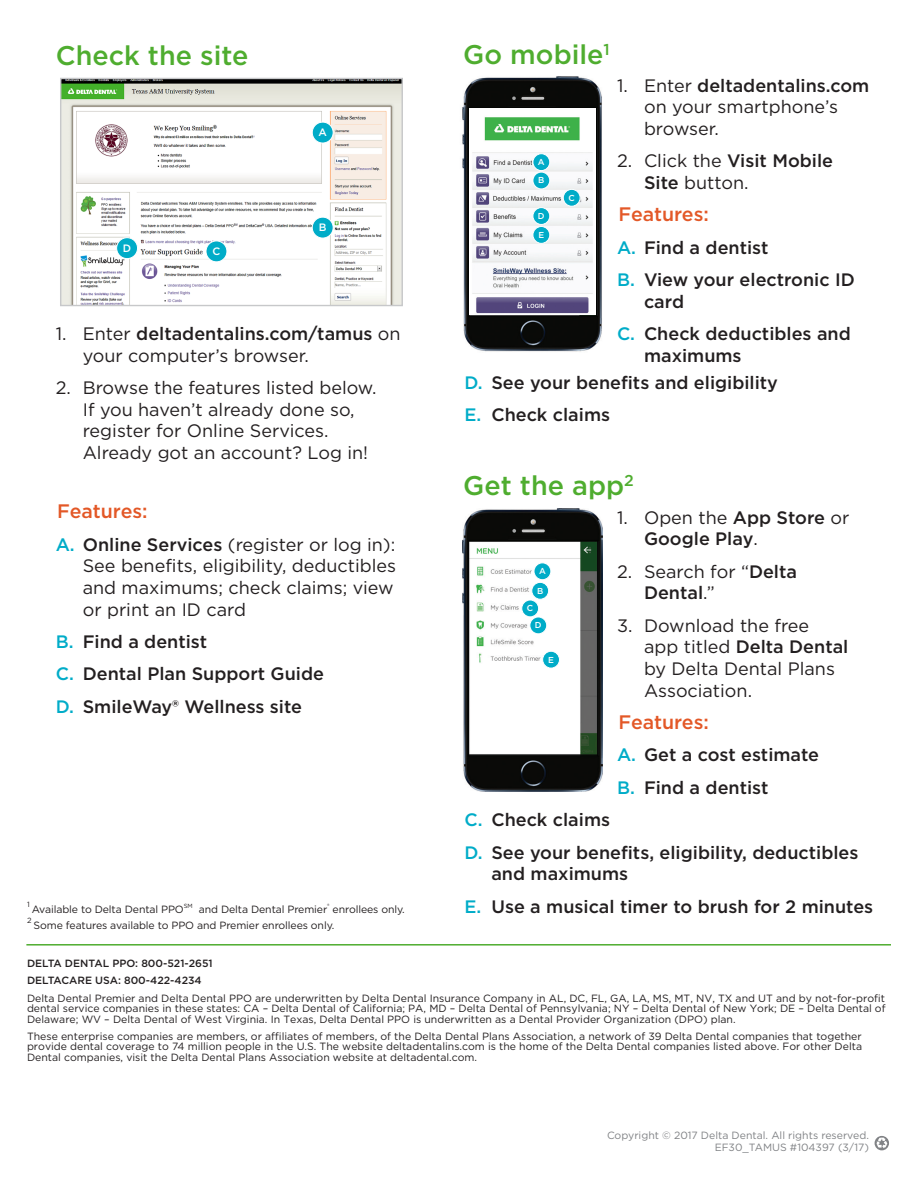
<style>
.page{position:relative;width:918px;height:1188px;background:#fff}
.page>*{position:absolute;margin:0;border:0;box-sizing:border-box;transform-origin:0 0}
.SubHead{font:500 27px "Gotham";color:#4fad2f}
.Features{font:500 19.5px "Gotham";color:#e35827}
.t1{font:18px/21.6px "Gotham";color:#231f20}
.t2{font:500 18px/21.6px "Gotham";color:#231f20}
.t3{font:500 10.65px "Gotham";color:#fff}
.ContactInfo{font:10.5px/10.5px "Gotham";letter-spacing:-.01em;color:#231f20;text-align:justify}
.t4{font:10.5px "Gotham";color:#808285}
.ContactInfo-2{font:500 10.5px "Gotham";color:#231f20}
.t5{font:500 8.55px "Gotham";color:#fff}
.t6{font:7.5px "Gotham";color:#231f20}
.s1{font-weight:500}
.s2{font-weight:500;color:#00acc8}
.s3{color:#00acc8}
.s4{font-weight:400}
</style>
<div class="page">
<svg style="left:875px;top:1136px;width:14px;height:14px"></svg>
<img style="left:62px;top:80px;width:339px;height:224px">
<div style="left:60px;top:78px;width:343px;height:228px;border:1px solid #c7c8ca"></div>
<div style="left:312px;top:122px;width:21px;height:21px;background:#00acc8;border-radius:50%"></div>
<div style="left:312px;top:122px;width:22px;height:21px;border:1px solid #fff;border-radius:50%"></div>
<div style="left:312px;top:217px;width:21px;height:21px;background:#00acc8;border-radius:50%"></div>
<div style="left:312px;top:217px;width:22px;height:22px;border:1px solid #fff;border-radius:50%"></div>
<div style="left:206px;top:241px;width:21px;height:21px;background:#00acc8;border-radius:50%"></div>
<div style="left:206px;top:240px;width:21px;height:22px;border:1px solid #fff;border-radius:50%"></div>
<div style="left:117px;top:238px;width:21px;height:21px;background:#00acc8;border-radius:50%"></div>
<div style="left:116px;top:237px;width:22px;height:22px;border:1px solid #fff;border-radius:50%"></div>
<hr style="left:26px;top:944px;width:865px;height:2px;background:#4fad2f">
<img style="left:462px;top:76px;width:140px;height:276px">
<img style="left:469px;top:109px;width:126px;height:206px">
<div style="left:533px;top:154px;width:17px;height:17px;background:#00acc8;border-radius:50%"></div>
<div style="left:533px;top:153px;width:17px;height:18px;border:1px solid #fff;border-radius:50%"></div>
<div style="left:533px;top:172px;width:17px;height:17px;background:#00acc8;border-radius:50%"></div>
<div style="left:533px;top:172px;width:17px;height:17px;border:1px solid #fff;border-radius:50%"></div>
<div style="left:563px;top:189px;width:17px;height:17px;background:#00acc8;border-radius:50%"></div>
<div style="left:563px;top:189px;width:17px;height:18px;border:1px solid #fff;border-radius:50%"></div>
<div style="left:533px;top:208px;width:17px;height:16px;background:#00acc8;border-radius:50%"></div>
<div style="left:533px;top:207px;width:17px;height:18px;border:1px solid #fff;border-radius:50%"></div>
<div style="left:533px;top:226px;width:17px;height:17px;background:#00acc8;border-radius:50%"></div>
<div style="left:533px;top:226px;width:17px;height:18px;border:1px solid #fff;border-radius:50%"></div>
<img style="left:462px;top:508px;width:141px;height:284px">
<div style="left:534px;top:563px;width:17px;height:17px;background:#00acc8;border-radius:50%"></div>
<div style="left:534px;top:562px;width:17px;height:18px;border:1px solid #fff;border-radius:50%"></div>
<div style="left:530px;top:617px;width:17px;height:17px;background:#00acc8;border-radius:50%"></div>
<div style="left:530px;top:617px;width:17px;height:17px;border:1px solid #fff;border-radius:50%"></div>
<div style="left:522px;top:600px;width:17px;height:17px;background:#00acc8;border-radius:50%"></div>
<div style="left:521px;top:600px;width:18px;height:17px;border:1px solid #fff;border-radius:50%"></div>
<div style="left:532px;top:582px;width:17px;height:17px;background:#00acc8;border-radius:50%"></div>
<div style="left:531px;top:582px;width:18px;height:18px;border:1px solid #fff;border-radius:50%"></div>
<div style="left:543px;top:651px;width:17px;height:17px;background:#00acc8;border-radius:50%"></div>
<div style="left:542px;top:651px;width:18px;height:17px;border:1px solid #fff;border-radius:50%"></div>
<p class="SubHead" style="left:56px;top:38px;width:194px">Check the site</p>
<p class="t3" style="left:123px;top:241px;width:10px">D</p>
<p class="t3" style="left:212px;top:244px;width:9px">C</p>
<p class="t3" style="left:318px;top:125px;width:10px">A</p>
<p class="t3" style="left:319px;top:220px;width:9px">B</p>
<p class="t1" style="left:83px;top:323px;width:319px;text-indent:-27px">1. Enter <span class="s1">deltadentalins.com/tamus</span> on your computer’s browser.</p>
<p class="t1" style="left:83px;top:377px;width:295px;text-indent:-27px">2. Browse the features listed below.<br>If you haven’t already done so, register for Online Services.<br>Already got an account? Log in!</p>
<p class="Features" style="left:57px;top:499px;width:92px">Features:</p>
<p class="t1" style="left:83px;top:533px;width:315px;text-indent:-27px"><span class="s2">A.</span> <span class="s1">Online Services</span> (register or log in):<br>See benefits, eligibility, deductibles and maximums; check claims; view or print an ID card</p>
<p class="t2" style="left:56px;top:631px;width:153px"><span class="s3">B.</span> Find a dentist</p>
<p class="t2" style="left:56px;top:663px;width:270px"><span class="s3">C.</span> Dental Plan Support Guide</p>
<p class="t2" style="left:56px;top:695px;width:248px"><span class="s3">D.</span> SmileWay® Wellness site</p>
<p class="t6" style="left:27px;top:899px;width:4px">1</p>
<p class="ContactInfo" style="left:32px;top:903px;width:375px">Available to Delta Dental PPO<sup>SM</sup> and Delta Dental Premier<sup>®</sup> enrollees only.</p>
<p class="t6" style="left:27px;top:915px;width:6px">2</p>
<p class="ContactInfo" style="left:34px;top:920px;width:302px">Some features available to PPO and Premier enrollees only.</p>
<p class="SubHead" style="left:463px;top:37px;width:148px">Go mobile<sup>1</sup></p>
<p class="t5" style="left:538px;top:156px;width:8px">A</p>
<p class="t5" style="left:538px;top:175px;width:8px">B</p>
<p class="t5" style="left:538px;top:210px;width:8px">D</p>
<p class="t5" style="left:538px;top:229px;width:7px">E</p>
<p class="t5" style="left:569px;top:192px;width:8px">C</p>
<p class="t1" style="left:644px;top:74px;width:227px;text-indent:-27px">1. Enter <span class="s1">deltadentalins.com </span>on your smartphone’s browser.</p>
<p class="t1" style="left:644px;top:150px;width:191px;text-indent:-27px">2. Click the <span class="s1">Visit Mobile<br>Site</span> button.</p>
<p class="Features" style="left:619px;top:202px;width:92px">Features:</p>
<p class="t2" style="left:617px;top:236px;width:153px"><span class="s3">A.</span> Find a dentist</p>
<p class="t2" style="left:644px;top:269px;width:212px;text-indent:-27px"><span class="s3">B.</span> View your electronic ID card</p>
<p class="t2" style="left:644px;top:323px;width:208px;text-indent:-27px"><span class="s3">C.</span> Check deductibles and maximums</p>
<p class="t2" style="left:464px;top:371px;width:315px"><span class="s3">D.</span> See your benefits and eligibility</p>
<p class="t2" style="left:464px;top:404px;width:147px"><span class="s3">E.</span> Check claims</p>
<p class="SubHead" style="left:463px;top:468px;width:172px">Get the app<sup>2</sup></p>
<p class="t5" style="left:539px;top:566px;width:8px">A</p>
<p class="t5" style="left:537px;top:585px;width:8px">B</p>
<p class="t5" style="left:527px;top:603px;width:8px">C</p>
<p class="t5" style="left:535px;top:620px;width:8px">D</p>
<p class="t5" style="left:548px;top:654px;width:7px">E</p>
<p class="t2" style="left:644px;top:506px;width:207px;text-indent:-27px"><span class="s4">1. Open the</span> App Store <span class="s4">or<br></span>Google Play<span class="s4">.</span></p>
<p class="t1" style="left:644px;top:560px;width:155px;text-indent:-27px">2. Search for “<span class="s1">Delta<br>Dental</span>.”</p>
<p class="t1" style="left:644px;top:614px;width:206px;text-indent:-27px">3. Download the free<br>app titled <span class="s1">Delta Dental </span>by Delta Dental Plans<br>Association.</p>
<p class="Features" style="left:619px;top:709px;width:92px">Features:</p>
<p class="t2" style="left:617px;top:744px;width:204px"><span class="s3">A.</span> Get a cost estimate</p>
<p class="t2" style="left:617px;top:776px;width:153px"><span class="s3">B.</span> Find a dentist</p>
<p class="t2" style="left:464px;top:809px;width:147px"><span class="s3">C.</span> Check claims</p>
<p class="t2" style="left:491px;top:841px;width:369px;text-indent:-27px"><span class="s3">D.</span> See your benefits, eligibility, deductibles and maximums</p>
<p class="t2" style="left:464px;top:895px;width:410px"><span class="s3">E.</span> Use a musical timer to brush for 2 minutes</p>
<p class="ContactInfo-2" style="left:27px;top:956px;width:187px">DELTA DENTAL PPO: 800-521-2651</p>
<p class="ContactInfo-2" style="left:27px;top:974px;width:176px">DELTACARE USA: 800-422-4234</p>
<p class="ContactInfo" style="left:27px;top:992px;width:860px">Delta Dental Premier and Delta Dental PPO are underwritten by Delta Dental Insurance Company in AL, DC, FL, GA, LA, MS, MT, NV, TX and UT and by not-for-profit dental service companies in these states: CA – Delta Dental of California; PA, MD – Delta Dental of Pennsylvania; NY – Delta Dental of New York; DE – Delta Dental of Delaware; WV – Delta Dental of West Virginia. In Texas, Delta Dental PPO is underwritten as a Dental Provider Organization (DPO) plan.</p>
<p class="ContactInfo" style="left:27px;top:1031px;width:837px">These enterprise companies are members, or affiliates of members, of the Delta Dental Plans Association, a network of 39 Delta Dental companies that together provide dental coverage to 74 million people in the U.S. The website deltadentalins.com is the home of the Delta Dental companies listed above. For other Delta Dental companies, visit the Delta Dental Plans Association website at deltadental.com.</p>
<p class="t4" style="left:607px;top:1129px;width:263px">Copyright © 2017 Delta Dental. All rights reserved.</p>
<p class="t4" style="left:715px;top:1141px;width:156px">EF30_TAMUS #104397 (3/17)</p>
</div>
